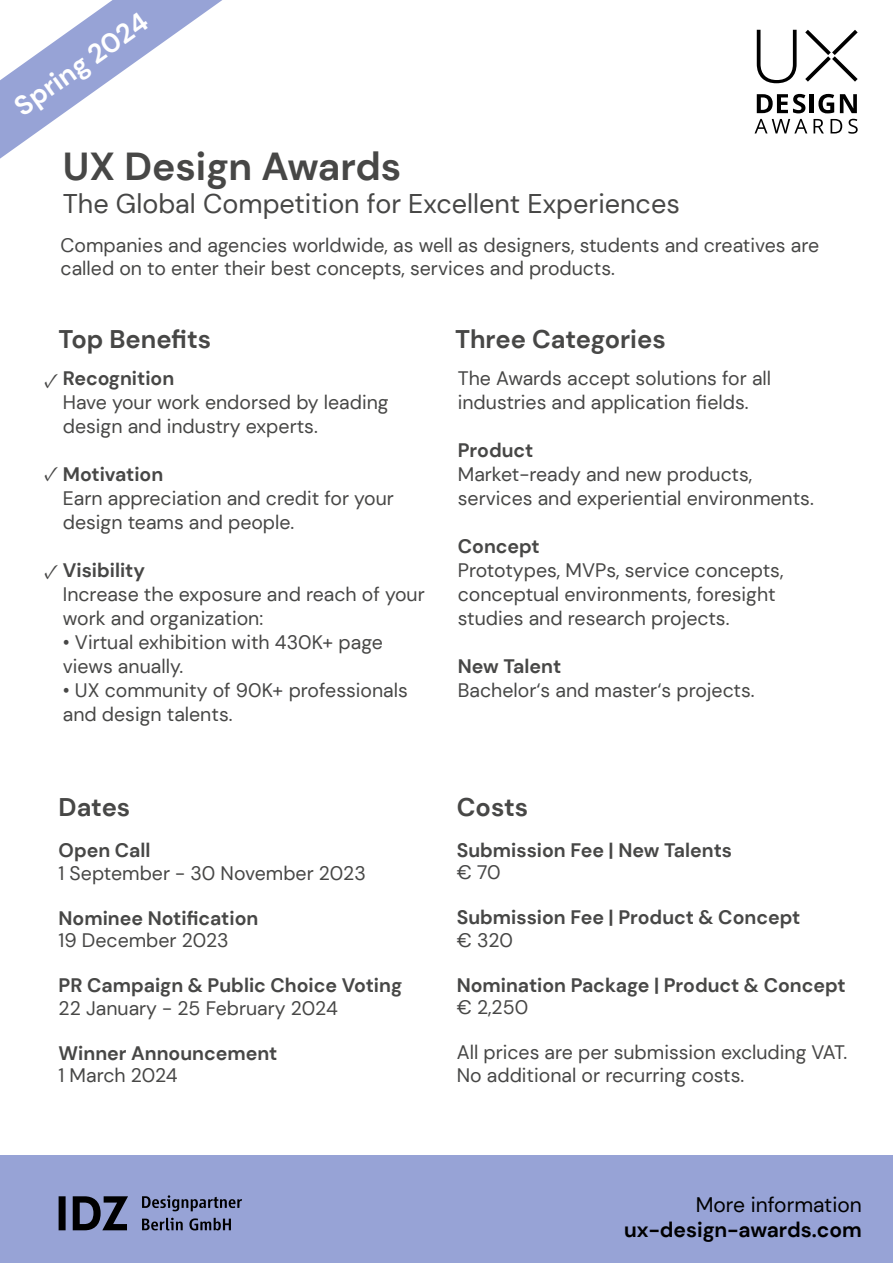
<style>
.page{position:relative;width:893px;height:1263px;background:#fff}
.page>*{position:absolute;margin:0;border:0;box-sizing:border-box;transform-origin:0 0}
.t1{font:700 39px "DM Sans";color:#474746}
.t2{font:27px "DM Sans";color:#474746}
.t3{font:700 27px "DM Sans";color:#fff}
.t4{font:700 25.5px "DM Sans";color:#474746}
.t5{font:500 21.15px "Minion Pro";color:#474746}
.t6{font:700 21px "DM Sans";color:#000}
.t7{font:21px "DM Sans";color:#000}
.t8{font:19.5px/24px "DM Sans";color:#474746}
.t9{font:700 19.5px "DM Sans";color:#474746}
.s1{font-family:"Minion Pro";font-weight:500;font-size:21.15px}
.s2{font-weight:700}
</style>
<div class="page">
<div style="left:0;top:1155px;width:893px;height:108px;background:#97a3d6"></div>
<svg style="left:757px;top:94px;width:48px;height:19px"></svg>
<hr style="left:810px;top:94px;width:4px;height:19px;background:#000">
<svg style="left:818px;top:94px;width:16px;height:19px"></svg>
<svg style="left:840px;top:94px;width:17px;height:19px"></svg>
<svg style="left:755px;top:119px;width:52px;height:14px"></svg>
<svg style="left:813px;top:119px;width:11px;height:14px"></svg>
<svg style="left:830px;top:119px;width:12px;height:14px"></svg>
<svg style="left:848px;top:119px;width:10px;height:15px"></svg>
<svg style="left:757px;top:30px;width:40px;height:53px"></svg>
<svg style="left:805px;top:30px;width:53px;height:52px"></svg>
<svg style="left:59px;top:1196px;width:69px;height:34px"></svg>
<svg style="left:142px;top:1195px;width:100px;height:16px"></svg>
<svg style="left:142px;top:1218px;width:41px;height:12px"></svg>
<svg style="left:189px;top:1218px;width:42px;height:12px"></svg>
<svg style="left:0;top:0;width:222px;height:159px"></svg>
<h2 class="t3" style="left:8px;top:96px;width:158px;rotate:-36deg">Spring 2024</h2>
<h1 class="t1" style="left:63px;top:142px;width:340px">UX Design Awards</h1>
<h2 class="t2" style="left:63px;top:187px;width:618px">The Global Competition for Excellent Experiences</h2>
<p class="t8" style="left:61px;top:234px;width:760px;line-height:22.5px">Companies and agencies worldwide, as well as designers, students and creatives are called on to enter their best concepts, services and products.</p>
<h3 class="t4" style="left:59px;top:323px;width:154px">Top Benefits</h3>
<h3 class="t4" style="left:455px;top:323px;width:212px">Three Categories</h3>
<p class="t9" style="left:63px;top:366px;width:113px">Recognition</p>
<p class="t8" style="left:63px;top:390px;width:327px">Have your work endorsed by leading design and industry experts.</p>
<p class="t8" style="left:63px;top:462px;width:333px;text-indent:-19px"><span class="s1">✓</span> <span class="s2">Motivation<br></span>Earn appreciation and credit for your design teams and people.</p>
<p class="t8" style="left:63px;top:558px;width:363px;text-indent:-19px"><span class="s1">✓</span> <span class="s2">Visibility<br></span>Increase the exposure and reach of your work and organization:</p>
<p class="t8" style="left:63px;top:630px;width:321px">• Virtual exhibition with 430K+ page views anually.</p>
<p class="t8" style="left:63px;top:678px;width:347px">• UX community of 90K+ professionals and design talents.</p>
<p class="t5" style="left:44px;top:366px;width:16px">✓</p>
<p class="t8" style="left:458px;top:366px;width:315px">The Awards accept solutions for all industries and application fields.</p>
<p class="t9" style="left:458px;top:438px;width:77px">Product</p>
<p class="t8" style="left:458px;top:462px;width:358px">Market-ready and new products, services and experiential environments.</p>
<p class="t9" style="left:458px;top:534px;width:83px">Concept</p>
<p class="t8" style="left:458px;top:558px;width:327px">Prototypes, MVPs, service concepts, conceptual environments, foresight studies and research projects.</p>
<p class="t9" style="left:458px;top:654px;width:105px">New Talent</p>
<p class="t8" style="left:458px;top:678px;width:298px">Bachelor‘s and master‘s projects.</p>
<h3 class="t4" style="left:59px;top:791px;width:73px">Dates</h3>
<h3 class="t4" style="left:457px;top:791px;width:73px">Costs</h3>
<p class="t9" style="left:59px;top:838px;width:94px">Open Call</p>
<p class="t8" style="left:59px;top:861px;width:309px">1 September - 30 November 2023</p>
<p class="t9" style="left:59px;top:905px;width:201px">Nominee Notification</p>
<p class="t8" style="left:59px;top:928px;width:172px">19 December 2023</p>
<p class="t9" style="left:59px;top:973px;width:345px">PR Campaign &amp; Public Choice Voting</p>
<p class="t8" style="left:59px;top:996px;width:281px">22 January - 25 February 2024</p>
<p class="t9" style="left:59px;top:1040px;width:220px">Winner Announcement</p>
<p class="t8" style="left:59px;top:1063px;width:121px">1 March 2024</p>
<p class="t9" style="left:457px;top:838px;width:277px">Submission Fee | New Talents</p>
<p class="t8" style="left:457px;top:860px;width:45px">€ 70</p>
<p class="t9" style="left:457px;top:905px;width:345px">Submission Fee | Product &amp; Concept</p>
<p class="t8" style="left:457px;top:928px;width:58px">€ 320</p>
<p class="t9" style="left:457px;top:973px;width:390px">Nomination Package | Product &amp; Concept</p>
<p class="t8" style="left:457px;top:995px;width:73px">€ 2,250</p>
<p class="t8" style="left:457px;top:1041px;width:392px;line-height:22.5px">All prices are per submission excluding VAT.<br>No additional or recurring costs.</p>
<p class="t7" style="left:696px;top:1191px;width:168px">More information</p>
<p class="t6" style="left:624px;top:1216px;width:239px">ux-design-awards.com</p>
</div>
